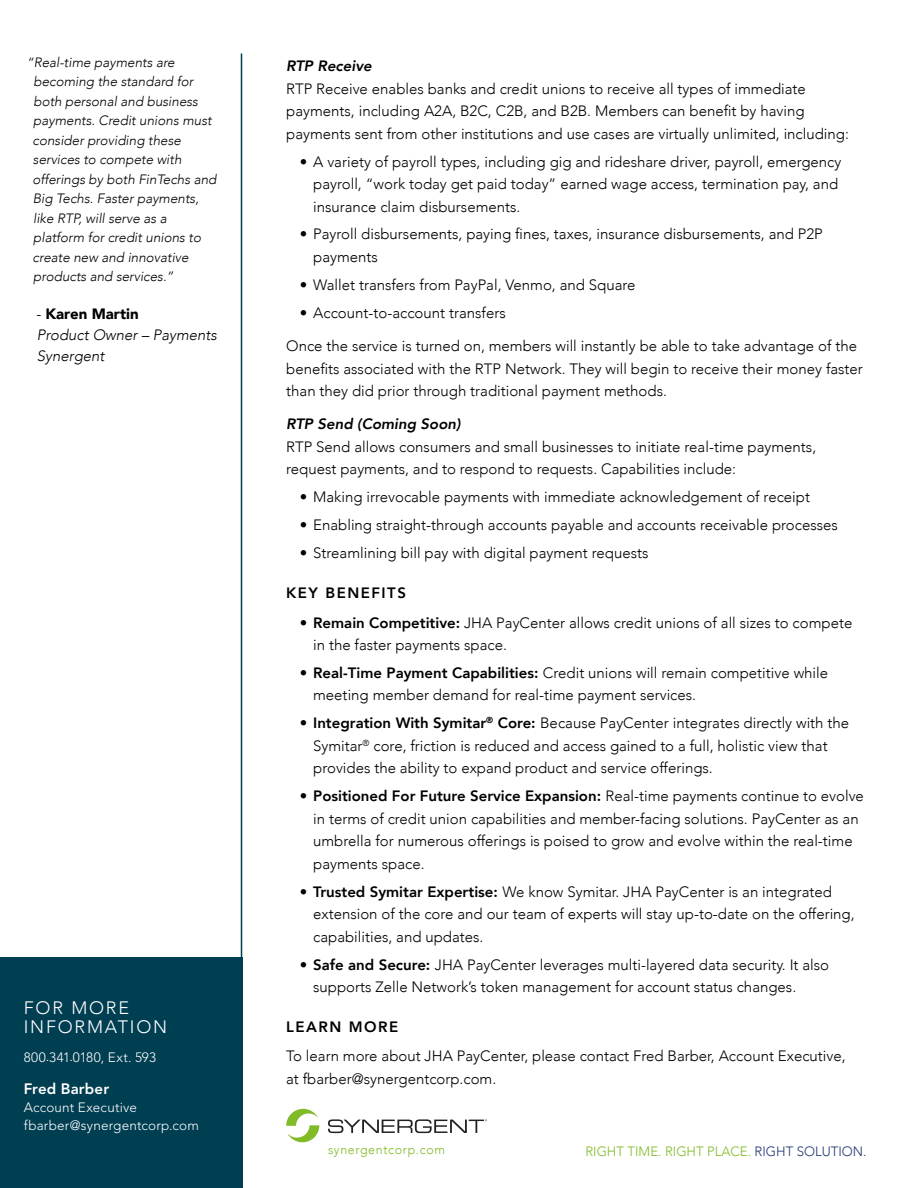
<style>
.page{position:relative;width:918px;height:1188px;background:#fff}
.page>*{position:absolute;margin:0;border:0;box-sizing:border-box;transform-origin:0 0}
.t1{font:300 18px/19.5px "Avenir";letter-spacing:.1em;color:#fff}
.BodyCopy{font:300 15px/22.5px "Avenir";color:#000}
.BodyCopy-2{font:italic 300 15px "Avenir";color:#000}
.BodyCopy-3{font:italic 800 15px "Avenir";color:#000}
.subhead{font:800 15px "Avenir";letter-spacing:.1em;color:#000}
.BodyCopy-4{font:900 15px "Avenir";color:#000}
.t2{font:800 15px "Avenir LT Std";letter-spacing:.01em;color:#fff}
.BodyCopy-5{font:italic 300 13.5px/19.5px "Avenir";color:#000}
.t3{font:300 13.5px "Avenir LT Std";letter-spacing:.015em;color:#fff}
.t4{font:300 13.5px "Avenir";color:#81bb28}
.t5{font:300 12.75px "Avenir";letter-spacing:.05em;color:#81bb28}
.s1{font-weight:300}
.s2{font-weight:800}
.s3{color:#213771}
</style>
<div class="page">
<div style="left:0;top:958px;width:243px;height:230px;background:#003e52"></div>
<svg style="left:286px;top:1109px;width:33px;height:33px"></svg>
<svg style="left:328px;top:1119px;width:159px;height:14px"></svg>
<hr style="left:241px;top:53px;width:1px;height:1027px;background:#003e52">
<p class="BodyCopy-5" style="left:33px;top:53px;width:185px;text-indent:-6px">“Real-time payments are becoming the standard for both personal and business payments. Credit unions must consider providing these services to compete with offerings by both FinTechs and<br>Big Techs. Faster payments, like RTP, will serve as a platform for credit unions to create new and innovative products and services.”</p>
<p class="BodyCopy-4" style="left:36px;top:301px;width:104px"><span class="s1">-</span> Karen Martin</p>
<p class="BodyCopy-2" style="left:37px;top:326px;width:182px">Product Owner – Payments</p>
<p class="BodyCopy-2" style="left:37px;top:347px;width:69px">Synergent</p>
<p class="t1" style="left:24px;top:998px;width:145px">FOR MORE<br>INFORMATION</p>
<p class="t3" style="left:24px;top:1049px;width:134px">800.341.0180, Ext. 593</p>
<p class="t2" style="left:24px;top:1079px;width:87px">Fred Barber</p>
<p class="t3" style="left:24px;top:1099px;width:115px">Account Executive</p>
<p class="t3" style="left:24px;top:1117px;width:177px">fbarber@synergentcorp.com</p>
<p class="BodyCopy-3" style="left:286px;top:57px;width:87px">RTP Receive</p>
<p class="BodyCopy" style="left:286px;top:77px;width:564px">RTP Receive enables banks and credit unions to receive all types of immediate payments, including A2A, B2C, C2B, and B2B. Members can benefit by having payments sent from other institutions and use cases are virtually unlimited, including:</p>
<p class="BodyCopy" style="left:313px;top:150px;width:530px;text-indent:-14px">• A variety of payroll types, including gig and rideshare driver, payroll, emergency payroll, “work today get paid today” earned wage access, termination pay, and insurance claim disbursements.</p>
<p class="BodyCopy" style="left:313px;top:223px;width:511px;text-indent:-14px">• Payroll disbursements, paying fines, taxes, insurance disbursements, and P2P payments</p>
<p class="BodyCopy" style="left:300px;top:273px;width:337px">• Wallet transfers from PayPal, Venmo, and Square</p>
<p class="BodyCopy" style="left:300px;top:301px;width:208px">• Account-to-account transfers</p>
<p class="BodyCopy" style="left:286px;top:335px;width:578px">Once the service is turned on, members will instantly be able to take advantage of the benefits associated with the RTP Network. They will begin to receive their money faster than they did prior through traditional payment methods.</p>
<p class="BodyCopy-3" style="left:286px;top:415px;width:176px">RTP Send (Coming Soon)</p>
<p class="BodyCopy" style="left:286px;top:435px;width:532px">RTP Send allows consumers and small businesses to initiate real-time payments, request payments, and to respond to requests. Capabilities include:</p>
<p class="BodyCopy" style="left:300px;top:486px;width:512px">• Making irrevocable payments with immediate acknowledgement of receipt</p>
<p class="BodyCopy" style="left:300px;top:514px;width:540px">• Enabling straight-through accounts payable and accounts receivable processes</p>
<p class="BodyCopy" style="left:300px;top:542px;width:350px">• Streamlining bill pay with digital payment requests</p>
<p class="subhead" style="left:286px;top:581px;width:121px">KEY BENEFITS</p>
<p class="BodyCopy" style="left:313px;top:611px;width:541px;text-indent:-14px"><span class="s2">• Remain Competitive:</span> JHA PayCenter allows credit unions of all sizes to compete in the faster payments space.</p>
<p class="BodyCopy" style="left:313px;top:662px;width:516px;text-indent:-14px"><span class="s2">• Real-Time Payment Capabilities:</span> Credit unions will remain competitive while meeting member demand for real-time payment services.</p>
<p class="BodyCopy" style="left:313px;top:712px;width:538px;text-indent:-14px"><span class="s2">• Integration With Symitar</span><sup>®</sup> <span class="s2">Core:</span> Because PayCenter integrates directly with the<br>Symitar<sup>®</sup> core, friction is reduced and access gained to a full, holistic view that provides the ability to expand product and service offerings.</p>
<p class="BodyCopy" style="left:313px;top:785px;width:552px;text-indent:-14px"><span class="s2">• Positioned For Future Service Expansion:</span> Real-time payments continue to evolve in terms of credit union capabilities and member-facing solutions. PayCenter as an umbrella for numerous offerings is poised to grow and evolve within the real-time payments space.</p>
<p class="BodyCopy" style="left:313px;top:880px;width:543px;text-indent:-14px"><span class="s2">• Trusted Symitar Expertise:</span> We know Symitar. JHA PayCenter is an integrated extension of the core and our team of experts will stay up-to-date on the offering, capabilities, and updates.</p>
<p class="BodyCopy" style="left:313px;top:953px;width:517px;text-indent:-14px"><span class="s2">• Safe and Secure:</span> JHA PayCenter leverages multi-layered data security. It also supports Zelle Network’s token management for account status changes.</p>
<p class="subhead" style="left:286px;top:1015px;width:114px">LEARN MORE</p>
<p class="BodyCopy" style="left:286px;top:1045px;width:561px">To learn more about JHA PayCenter, please contact Fred Barber, Account Executive, at fbarber@synergentcorp.com.</p>
<p class="t5" style="left:328px;top:1142px;width:119px">synergentcorp.com</p>
<p class="t4" style="left:585px;top:1143px;width:283px">RIGHT TIME. RIGHT PLACE. <span class="s3">RIGHT SOLUTION.</span></p>
</div>
